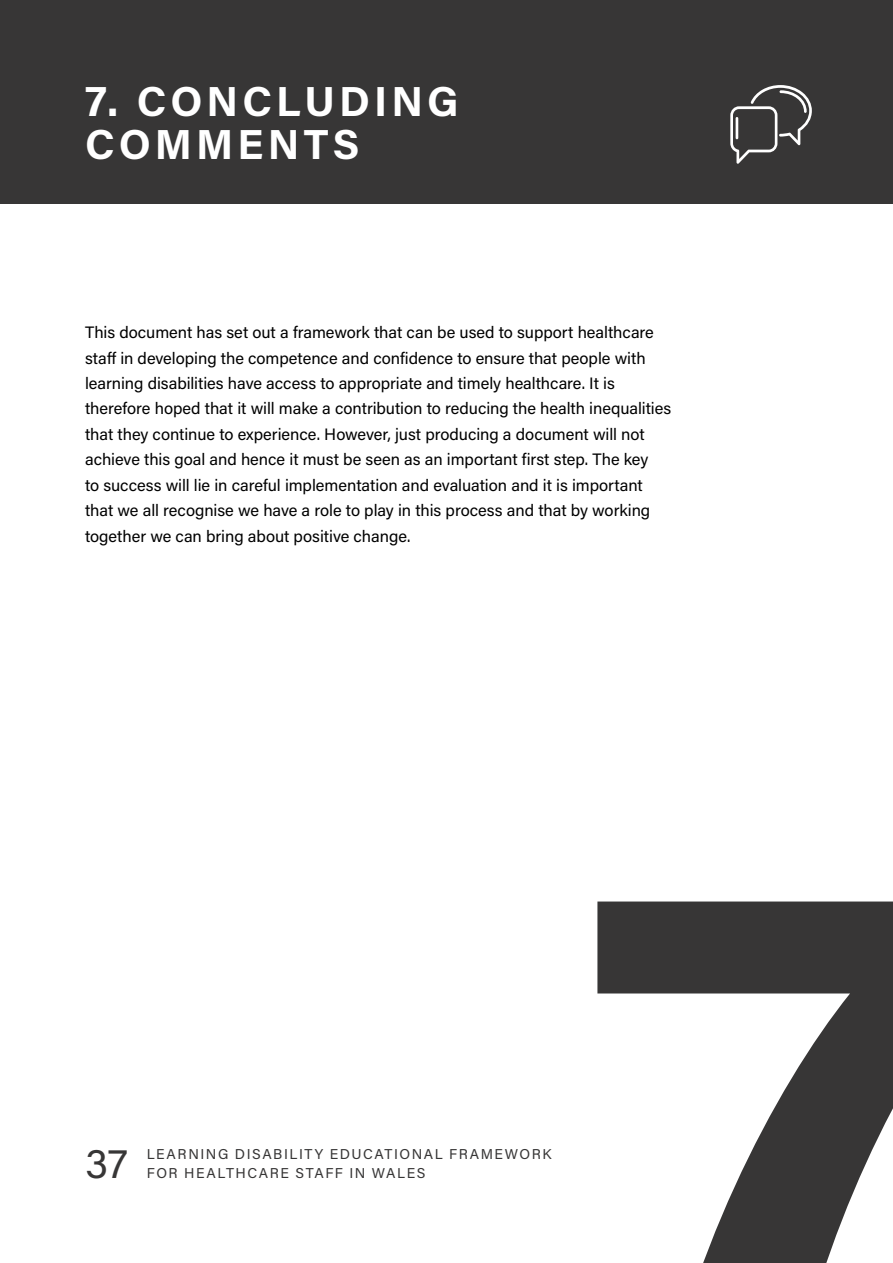
<style>
.page{position:relative;width:893px;height:1263px;background:#fff}
.page>*{position:absolute;margin:0;border:0;box-sizing:border-box;transform-origin:0 0}
.t1{font:700 42px/43.5px "Acumin Pro";letter-spacing:.095em;color:#fff}
.t2{font:42px "Acumin Pro";color:#373636}
.t3{font:16.5px/25.5px "Acumin Pro";letter-spacing:-.005em;color:#000}
.t4{font:14.25px "Acumin Pro";letter-spacing:.11em;color:#373636}
</style>
<div class="page">
<div style="left:0;top:0;width:893px;height:203px;background:#373636"></div>
<svg style="left:730px;top:85px;width:82px;height:79px"></svg>
<hr style="left:736px;top:117px;width:2px;height:22px;background:#fff">
<svg style="left:597px;top:901px;width:296px;height:362px;fill:#373636"></svg>
<h1 class="t1" style="left:85px;top:78px;width:375px">7. CONCLUDING<br>COMMENTS</h1>
<p class="t3" style="left:85px;top:319px;width:588px">This document has set out a framework that can be used to support healthcare staff in developing the competence and confidence to ensure that people with learning disabilities have access to appropriate and timely healthcare. It is therefore hoped that it will make a contribution to reducing the health inequalities that they continue to experience. However, just producing a document will not achieve this goal and hence it must be seen as an important first step. The key<br>to success will lie in careful implementation and evaluation and it is important that we all recognise we have a role to play in this process and that by working together we can bring about positive change.</p>
<h1 class="t2" style="left:85px;top:1134px;width:44px">37</h1>
<p class="t4" style="left:147px;top:1144px;width:406px">LEARNING DISABILITY EDUCATIONAL FRAMEWORK</p>
<p class="t4" style="left:147px;top:1163px;width:280px">FOR HEALTHCARE STAFF IN WALES</p>
</div>
